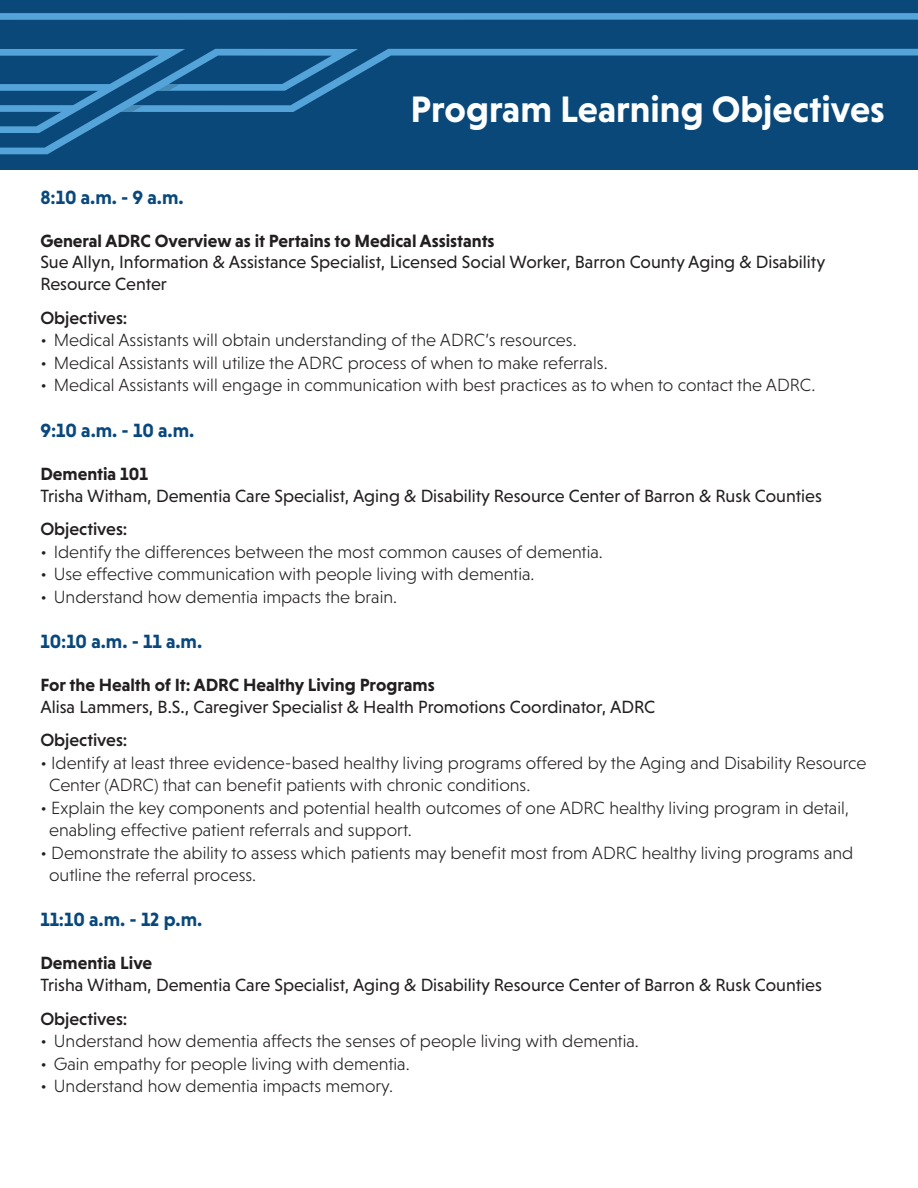
<style>
.page{position:relative;width:918px;height:1188px;background:#fff}
.page>*{position:absolute;margin:0;border:0;box-sizing:border-box;transform-origin:0 0}
.t1{font:700 37.5px "Niveau Grotesk";color:#fff}
.t2{font:700 19.5px "Niveau Grotesk";color:#09487d}
.t3{font:300 18px "Niveau Grotesk";color:#231f20}
.t4{font:18px/33.6px "Niveau Grotesk";color:#231f20}
.t5{font:700 18px "Niveau Grotesk";color:#231f20}
.t6{font:500 18px "Niveau Grotesk";color:#231f20}
.s1{font-weight:500}
</style>
<div class="page">
<div style="left:0;top:0;width:918px;height:170px;background:#094879"></div>
<div style="left:0;top:13px;width:918px;height:7px;background:#54a4da"></div>
<svg style="left:358px;top:49px;width:560px;height:26px"></svg>
<svg style="left:0;top:49px;width:358px;height:105px"></svg>
<p class="t1" style="left:410px;top:88px;width:476px">Program Learning Objectives</p>
<p class="t2" style="left:40px;top:186px;width:145px">8:10 a.m. - 9 a.m.</p>
<p class="t5" style="left:40px;top:230px;width:456px">General ADRC Overview as it Pertains to Medical Assistants</p>
<p class="t4" style="left:40px;top:251px;width:786px;line-height:21.6px">Sue Allyn, Information &amp; Assistance Specialist, Licensed Social Worker, Barron County Aging &amp; Disability<br>Resource Center</p>
<p class="t6" style="left:40px;top:307px;width:89px">Objectives:</p>
<p class="t3" style="left:40px;top:330px;width:538px">• Medical Assistants will obtain understanding of the ADRC’s resources.</p>
<p class="t3" style="left:40px;top:352px;width:569px">• Medical Assistants will utilize the ADRC process of when to make referrals.</p>
<p class="t3" style="left:40px;top:375px;width:777px">• Medical Assistants will engage in communication with best practices as to when to contact the ADRC.</p>
<p class="t2" style="left:40px;top:419px;width:155px">9:10 a.m. - 10 a.m.</p>
<p class="t5" style="left:40px;top:464px;width:109px">Dementia 101</p>
<p class="t4" style="left:40px;top:479px;width:783px">Trisha Witham, Dementia Care Specialist, Aging &amp; Disability Resource Center of Barron &amp; Rusk Counties</p>
<p class="t6" style="left:40px;top:519px;width:89px">Objectives:</p>
<p class="t3" style="left:40px;top:542px;width:564px">• Identify the differences between the most common causes of dementia.</p>
<p class="t3" style="left:40px;top:564px;width:496px">• Use effective communication with people living with dementia.</p>
<p class="t3" style="left:40px;top:587px;width:358px">• Understand how dementia impacts the brain.</p>
<p class="t2" style="left:40px;top:630px;width:163px">10:10 a.m. - 11 a.m.</p>
<p class="t5" style="left:40px;top:675px;width:396px">For the Health of It: ADRC Healthy Living Programs</p>
<p class="t4" style="left:40px;top:690px;width:617px">Alisa Lammers, B.S., Caregiver Specialist &amp; Health Promotions Coordinator, ADRC<br><span class="s1">Objectives:</span></p>
<p class="t3" style="left:40px;top:753px;width:828px">• Identify at least three evidence-based healthy living programs offered by the Aging and Disability Resource</p>
<p class="t3" style="left:49px;top:775px;width:483px">Center (ADRC) that can benefit patients with chronic conditions.</p>
<p class="t3" style="left:40px;top:798px;width:810px">• Explain the key components and potential health outcomes of one ADRC healthy living program in detail,</p>
<p class="t3" style="left:49px;top:820px;width:364px">enabling effective patient referrals and support.</p>
<p class="t3" style="left:40px;top:843px;width:815px">• Demonstrate the ability to assess which patients may benefit most from ADRC healthy living programs and</p>
<p class="t3" style="left:49px;top:865px;width:209px">outline the referral process.</p>
<p class="t2" style="left:40px;top:908px;width:163px">11:10 a.m. - 12 p.m.</p>
<p class="t5" style="left:40px;top:953px;width:113px">Dementia Live</p>
<p class="t4" style="left:40px;top:968px;width:783px">Trisha Witham, Dementia Care Specialist, Aging &amp; Disability Resource Center of Barron &amp; Rusk Counties<br><span class="s1">Objectives:</span></p>
<p class="t3" style="left:40px;top:1031px;width:600px">• Understand how dementia affects the senses of people living with dementia.</p>
<p class="t3" style="left:40px;top:1053px;width:371px">• Gain empathy for people living with dementia.</p>
<p class="t3" style="left:40px;top:1076px;width:354px">• Understand how dementia impacts memory.</p>
</div>
